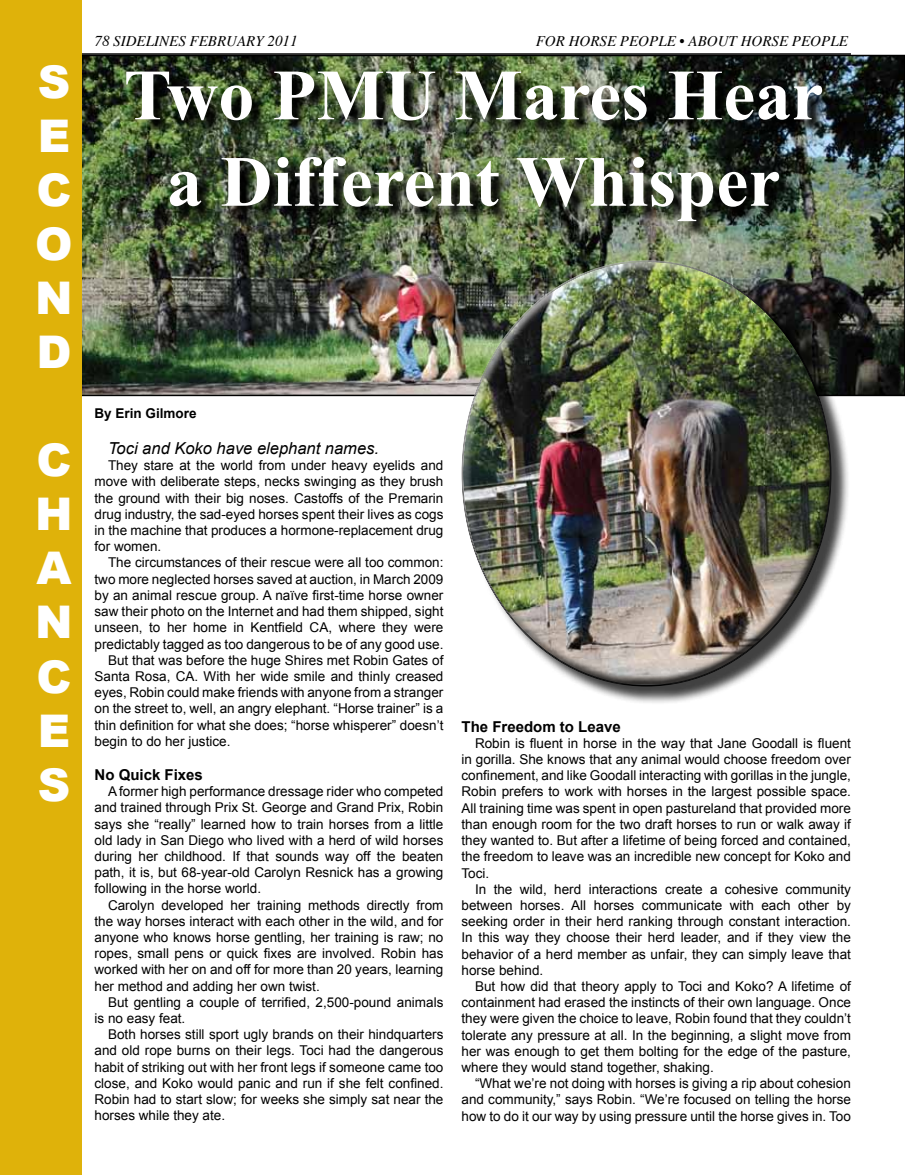
<style>
.page{position:relative;width:905px;height:1175px;background:#fff}
.page>*{position:absolute;margin:0;border:0;box-sizing:border-box;transform-origin:0 0}
.t1{font:700 72px/86.4px "Times New Roman";color:#fff;text-align:center}
.t2{font:900 45px/54px "Arial";color:#fff;text-align:justify}
.t3{font:italic 16.5px "Arial";color:#000}
.t4{font:italic 15px "Times";color:#000}
.t5{font:700 15px "Arial";color:#000}
.t6{font:13.5px "Arial";color:#000}
.t7{font:700 13.5px "Arial";color:#000}
</style>
<div class="page">
<hr style="left:54px;top:53px;width:796px;height:2px;background:#000">
<img style="left:81px;top:58px;width:820px;height:335px">
<div style="left:0;top:0;width:81px;height:1174px;background:#dfb20a"></div>
<div style="left:464px;top:262px;width:386px;height:443px;background:#000;opacity:.75"></div>
<div style="left:461px;top:259px;width:344px;height:331px;background:#fff;opacity:.75"></div>
<div style="left:471px;top:317px;width:362px;height:371px;background:#000;opacity:.75"></div>
<img style="left:128px;top:73px;width:710px;height:165px">
<p class="t2" style="left:35px;top:54px;width:39px">S E C O N D</p>
<p class="t2" style="left:35px;top:432px;width:39px">C H A N C E S</p>
<p class="t4" style="left:94px;top:32px;width:204px">78 SIDELINES FEBRUARY 2011</p>
<p class="t4" style="left:536px;top:32px;width:313px">FOR HORSE PEOPLE • ABOUT HORSE PEOPLE</p>
<p class="t1" style="left:124px;top:50px;width:701px">Two PMU Mares Hear a Different Whisper</p>
<p class="t7" style="left:94px;top:404px;width:104px">By Erin Gilmore</p>
<p class="t3" style="left:108px;top:437px;width:272px">Toci and Koko have elephant names.</p>
<p class="t6" style="left:108px;top:456px;width:337px">They stare at the world from under heavy eyelids and</p>
<p class="t6" style="left:94px;top:473px;width:350px">move with deliberate steps, necks swinging as they brush</p>
<p class="t6" style="left:94px;top:489px;width:350px">the ground with their big noses. Castoffs of the Premarin</p>
<p class="t6" style="left:94px;top:505px;width:350px">drug industry, the sad-eyed horses spent their lives as cogs</p>
<p class="t6" style="left:94px;top:521px;width:350px">in the machine that produces a hormone-replacement drug</p>
<p class="t6" style="left:94px;top:537px;width:68px">for women.</p>
<p class="t6" style="left:108px;top:554px;width:337px">The circumstances of their rescue were all too common:</p>
<p class="t6" style="left:94px;top:570px;width:350px">two more neglected horses saved at auction, in March 2009</p>
<p class="t6" style="left:94px;top:586px;width:350px">by an animal rescue group. A naïve first-time horse owner</p>
<p class="t6" style="left:94px;top:602px;width:350px">saw their photo on the Internet and had them shipped, sight</p>
<p class="t6" style="left:94px;top:618px;width:350px">unseen, to her home in Kentfield CA, where they were</p>
<p class="t6" style="left:94px;top:635px;width:350px">predictably tagged as too dangerous to be of any good use.</p>
<p class="t6" style="left:108px;top:651px;width:337px">But that was before the huge Shires met Robin Gates of</p>
<p class="t6" style="left:94px;top:667px;width:350px">Santa Rosa, CA. With her wide smile and thinly creased</p>
<p class="t6" style="left:94px;top:683px;width:350px">eyes, Robin could make friends with anyone from a stranger</p>
<p class="t6" style="left:94px;top:699px;width:350px">on the street to, well, an angry elephant. “Horse trainer” is a</p>
<p class="t6" style="left:94px;top:716px;width:350px">thin definition for what she does; “horse whisperer” doesn’t</p>
<p class="t6" style="left:94px;top:732px;width:137px">begin to do her justice.</p>
<p class="t5" style="left:94px;top:764px;width:110px">No Quick Fixes</p>
<p class="t6" style="left:108px;top:782px;width:337px">A former high performance dressage rider who competed</p>
<p class="t6" style="left:94px;top:798px;width:350px">and trained through Prix St. George and Grand Prix, Robin</p>
<p class="t6" style="left:94px;top:815px;width:350px">says she “really” learned how to train horses from a little</p>
<p class="t6" style="left:94px;top:831px;width:350px">old lady in San Diego who lived with a herd of wild horses</p>
<p class="t6" style="left:94px;top:847px;width:350px">during her childhood. If that sounds way off the beaten</p>
<p class="t6" style="left:94px;top:863px;width:350px">path, it is, but 68-year-old Carolyn Resnick has a growing</p>
<p class="t6" style="left:94px;top:879px;width:168px">following in the horse world.</p>
<p class="t6" style="left:108px;top:896px;width:337px">Carolyn developed her training methods directly from</p>
<p class="t6" style="left:94px;top:912px;width:350px">the way horses interact with each other in the wild, and for</p>
<p class="t6" style="left:94px;top:928px;width:350px">anyone who knows horse gentling, her training is raw; no</p>
<p class="t6" style="left:94px;top:944px;width:350px">ropes, small pens or quick fixes are involved. Robin has</p>
<p class="t6" style="left:94px;top:960px;width:350px">worked with her on and off for more than 20 years, learning</p>
<p class="t6" style="left:94px;top:977px;width:227px">her method and adding her own twist.</p>
<p class="t6" style="left:108px;top:993px;width:337px">But gentling a couple of terrified, 2,500-pound animals</p>
<p class="t6" style="left:94px;top:1009px;width:92px">is no easy feat.</p>
<p class="t6" style="left:108px;top:1025px;width:337px">Both horses still sport ugly brands on their hindquarters</p>
<p class="t6" style="left:94px;top:1041px;width:350px">and old rope burns on their legs. Toci had the dangerous</p>
<p class="t6" style="left:94px;top:1058px;width:350px">habit of striking out with her front legs if someone came too</p>
<p class="t6" style="left:94px;top:1074px;width:350px">close, and Koko would panic and run if she felt confined.</p>
<p class="t6" style="left:94px;top:1090px;width:350px">Robin had to start slow; for weeks she simply sat near the</p>
<p class="t6" style="left:94px;top:1106px;width:132px">horses while they ate.</p>
<p class="t5" style="left:461px;top:716px;width:161px">The Freedom to Leave</p>
<p class="t6" style="left:475px;top:734px;width:377px">Robin is fluent in horse in the way that Jane Goodall is fluent</p>
<p class="t6" style="left:461px;top:750px;width:391px">in gorilla. She knows that any animal would choose freedom over</p>
<p class="t6" style="left:461px;top:766px;width:391px">confinement, and like Goodall interacting with gorillas in the jungle,</p>
<p class="t6" style="left:461px;top:783px;width:391px">Robin prefers to work with horses in the largest possible space.</p>
<p class="t6" style="left:461px;top:799px;width:391px">All training time was spent in open pastureland that provided more</p>
<p class="t6" style="left:461px;top:815px;width:391px">than enough room for the two draft horses to run or walk away if</p>
<p class="t6" style="left:461px;top:831px;width:391px">they wanted to. But after a lifetime of being forced and contained,</p>
<p class="t6" style="left:461px;top:847px;width:391px">the freedom to leave was an incredible new concept for Koko and</p>
<p class="t6" style="left:461px;top:864px;width:29px">Toci.</p>
<p class="t6" style="left:475px;top:880px;width:377px">In the wild, herd interactions create a cohesive community</p>
<p class="t6" style="left:461px;top:896px;width:391px">between horses. All horses communicate with each other by</p>
<p class="t6" style="left:461px;top:912px;width:391px">seeking order in their herd ranking through constant interaction.</p>
<p class="t6" style="left:461px;top:928px;width:391px">In this way they choose their herd leader, and if they view the</p>
<p class="t6" style="left:461px;top:945px;width:391px">behavior of a herd member as unfair, they can simply leave that</p>
<p class="t6" style="left:461px;top:961px;width:83px">horse behind.</p>
<p class="t6" style="left:475px;top:977px;width:377px">But how did that theory apply to Toci and Koko? A lifetime of</p>
<p class="t6" style="left:461px;top:993px;width:391px">containment had erased the instincts of their own language. Once</p>
<p class="t6" style="left:461px;top:1009px;width:391px">they were given the choice to leave, Robin found that they couldn’t</p>
<p class="t6" style="left:461px;top:1026px;width:391px">tolerate any pressure at all. In the beginning, a slight move from</p>
<p class="t6" style="left:461px;top:1042px;width:391px">her was enough to get them bolting for the edge of the pasture,</p>
<p class="t6" style="left:461px;top:1058px;width:254px">where they would stand together, shaking.</p>
<p class="t6" style="left:475px;top:1074px;width:377px">“What we’re not doing with horses is giving a rip about cohesion</p>
<p class="t6" style="left:461px;top:1090px;width:391px">and community,” says Robin. “We’re focused on telling the horse</p>
<p class="t6" style="left:461px;top:1107px;width:391px">how to do it our way by using pressure until the horse gives in. Too</p>
</div>
